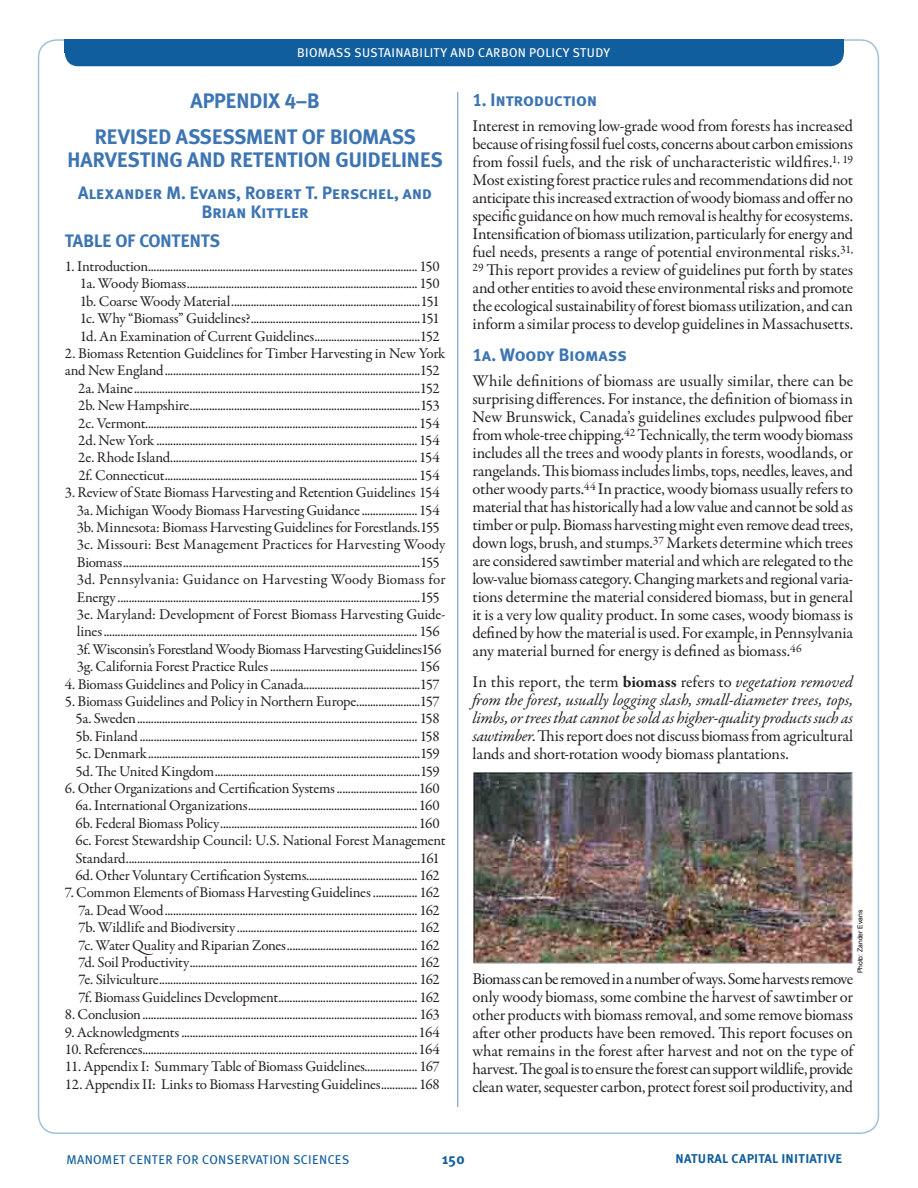
<style>
.page{position:relative;width:918px;height:1188px;background:#fff}
.page>*{position:absolute;margin:0;border:0;box-sizing:border-box;transform-origin:0 0}
.t1{font:21px/36.2px "Meta Plus Bold Caps";color:#3d75b3;text-align:center}
.t2{font:21px "Meta Plus Bold Caps";letter-spacing:.035em;color:#3d75b3}
.t3{font:18px/18.9px "Meta Plus Bold Caps";letter-spacing:-.015em;color:#3d75b3;text-align:center}
.t4{font:16.5px/18px "Garamond Premr Pro";letter-spacing:-.015em;color:#231f20;text-align:justify}
.t5{font:italic 16.5px/18px "Garamond Premr Pro";letter-spacing:-.015em;color:#231f20;text-align:justify}
.t6{font:15px/17.4px "Garamond Premr Pro";letter-spacing:-.015em;color:#231f20;text-align:justify}
.t7{font:700 15px "Meta Plus";color:#115e9e}
.t8{font:12.75px "Meta Plus";letter-spacing:.025em;color:#fff}
.t9{font:12.75px "Meta Plus";letter-spacing:.025em;color:#115e9e}
.t10{font:700 12.75px "Meta Plus";letter-spacing:.02em;color:#115e9e}
.t11{font:6.75px "Arial";color:#000}
.s1{font-style:normal}
.s2{font-weight:700;font-style:normal}
</style>
<div class="page">
<div style="left:65px;top:39px;width:779px;height:27px;background:#115e9e;border-radius:14px"></div>
<div style="left:65px;top:39px;width:779px;height:14px;background:#115e9e"></div>
<hr style="left:458px;top:92px;width:1px;height:1015px;background:#3d75b3">
<img style="left:473px;top:772px;width:380px;height:192px">
<p class="t8" style="left:297px;top:45px;width:314px">BIOMASS SUSTAINAB ILITY AND CARBON POLICY STUDY</p>
<h1 class="t1" style="left:94px;top:83px;width:323px">APPENDIX 4–B<br>REVISED ASSESSMENT OF BIOMASS</h1>
<h1 class="t2" style="left:67px;top:148px;width:377px">HARVESTING AN D RETENTION GUIDELIN ES</h1>
<p class="t3" style="left:78px;top:184px;width:356px">ALEXANDER M. EVANS, ROBERT T. PERSCHEL, AND<br>BRIAN KITTLER</p>
<p class="t3" style="left:65px;top:231px;width:157px">TABLE OF CONTENTS</p>
<p class="t6" style="left:80px;top:258px;width:362px;text-indent:-15px">1. Introduction................................................................................................. 150<br>1a. Woody Biomass................................................................................... 150<br>1b. Coarse Woody Material....................................................................151<br>1c. Why “Biomass” Guidelines?.............................................................151<br>1d. An Examination of Current Guidelines......................................152</p>
<p class="t6" style="left:65px;top:345px;width:382px;text-align:center">2. Biomass Retention Guidelines for Timber Harvesting in New York and New England............................................................................................152<br>2a. Maine.......................................................................................................152<br>2b. New Hampshire...................................................................................153<br>2c. Vermont..................................................................................................154<br>2d. New York ..............................................................................................154<br>2e. Rhode Island.........................................................................................154<br>2f. Connecticut...........................................................................................154</p>
<p class="t6" style="left:77px;top:484px;width:370px;text-align:left;text-indent:-12px">3. Review of State Biomass Harvesting and Retention Guidelines 154<br>3a. Michigan Woody Biomass Harvesting Guidance....................154<br>3b. Minnesota: Biomass Harvesting Guidelines for Forestlands.155<br>3c. Missouri: Best Management Practices for Harvesting Woody Biomass...........................................................................................................155<br>3d. Pennsylvania: Guidance on Harvesting Woody Biomass for Energy .............................................................................................................155<br>3e. Maryland: Development of Forest Biomass Harvesting Guide&shy;lines................................................................................................................. 156<br>3f. Wisconsin’s Forestland Woody Biomass Harvesting Guidelines156<br>3g. California Forest Practice Rules..................................................... 156</p>
<p class="t6" style="left:65px;top:676px;width:376px">4. Biomass Guidelines and Policy in Canada..........................................157</p>
<p class="t6" style="left:75px;top:693px;width:366px;text-indent:-11px">5. Biomass Guidelines and Policy in Northern Europe.......................157<br>5a. Sweden..................................................................................................... 158<br>5b. Finland.................................................................................................... 158<br>5c. Denmark..................................................................................................159<br>5d. The United Kingdom..........................................................................159</p>
<p class="t6" style="left:75px;top:780px;width:372px;text-align:left;text-indent:-11px">6. Other Organizations and Certification Systems.............................160<br>6a. International Organizations.............................................................160<br>6b. Federal Biomass Policy.......................................................................160<br>6c. Forest Stewardship Council: U.S. National Forest Management Standard..........................................................................................................161<br>6d. Other Voluntary Certification Systems........................................ 162</p>
<p class="t6" style="left:78px;top:884px;width:363px;text-indent:-13px">7. Common Elements of Biomass Harvesting Guidelines ................ 162<br>7a. Dead Wood...........................................................................................162<br>7b. Wildlife and Biodiversity.................................................................162<br>7c. Water Quality and Riparian Zones............................................... 162<br>7d. Soil Productivity..................................................................................162<br>7e. Silviculture.............................................................................................162<br>7f. Biomass Guidelines Development.................................................. 162</p>
<p class="t6" style="left:65px;top:1006px;width:376px">8. Conclusion................................................................................................... 163</p>
<p class="t6" style="left:65px;top:1024px;width:377px">9. Acknowledgments.....................................................................................164</p>
<p class="t6" style="left:65px;top:1041px;width:377px">10. References...................................................................................................164</p>
<p class="t6" style="left:65px;top:1058px;width:377px">11. Appendix I: Summary Table of Biomass Guidelines................... 167</p>
<p class="t6" style="left:65px;top:1076px;width:377px">12. Appendix II: Links to Biomass Harvesting Guidelines.............168</p>
<p class="t3" style="left:472px;top:90px;width:126px">1. INTRODUCTION</p>
<p class="t4" style="left:472px;top:117px;width:382px">Interest in removing low-grade wood from forests has increased because of rising fossil fuel costs, concerns about carbon emissions from fossil fuels, and the risk of uncharacteristic wildfires.<sup>1,</sup> <sup>19<br></sup>Most existing forest practice rules and recommendations did not anticipate this increased extraction of woody biomass and offer no specific guidance on how much removal is healthy for ecosystems.<br>Intensification of biomass utilization, particularly for energy and fuel needs, presents a range of potential environmental risks.<sup>31, 29</sup> This report provides a review of guidelines put forth by states and other entities to avoid these environmental risks and promote the ecological sustainability of forest biomass utilization, and can inform a similar process to develop guidelines in Massachusetts.</p>
<p class="t3" style="left:472px;top:345px;width:156px">1A. WOODY BIOMASS</p>
<p class="t4" style="left:472px;top:372px;width:382px">While definitions of biomass are usually similar, there can be surprising differences. For instance, the definition of biomass in New Brunswick, Canada’s guidelines excludes pulpwood fiber from whole-tree chipping.<sup>42</sup> Technically, the term woody biomass includes all the trees and woody plants in forests, woodlands, or rangelands. This biomass includes limbs, tops, needles, leaves, and other woody parts.<sup>44</sup> In practice, woody biomass usually refers to material that has historically had a low value and cannot be sold as timber or pulp. Biomass harvesting might even remove dead trees, down logs, brush, and stumps.<sup>37</sup> Markets determine which trees are considered sawtimber material and which are relegated to the low-value biomass category. Changing markets and regional varia&shy;tions determine the material considered biomass, but in general it is a very low quality product. In some cases, woody biomass is defined by how the material is used. For example, in Pennsylvania any material burned for energy is defined as biomass.<sup>46</sup></p>
<p class="t5" style="left:472px;top:674px;width:382px"><span class="s1">In this report, the term</span> <span class="s2">biomass</span> <span class="s1">refers to</span> vegetation removed from the forest, usually logging slash, small-diameter trees, tops, limbs, or trees that cannot be sold as higher-quality products such as sawtimber<span class="s1">. This report does not discuss biomass from agricultural lands and short-rotation woody biomass plantations.</span></p>
<p class="t11" style="left:856px;top:973px;width:65px;rotate:-90deg">Photo: Zander Evans</p>
<p class="t4" style="left:472px;top:970px;width:382px">Biomass can be removed in a number of ways. Some harvests remove only woody biomass, some combine the harvest of sawtimber or other products with biomass removal, and some remove biomass after other products have been removed. This report focuses on what remains in the forest after harvest and not on the type of harvest. The goal is to ensure the forest can support wildlife, provide clean water, sequester carbon, protect forest soil productivity, and</p>
<p class="t9" style="left:66px;top:1152px;width:284px">MANOMET CENTER FOR CONSERVATION SCIENCES</p>
<p class="t7" style="left:442px;top:1150px;width:24px">150</p>
<p class="t10" style="left:676px;top:1152px;width:168px">NATURAL CAPITAL IN ITIATIVE</p>
</div>
